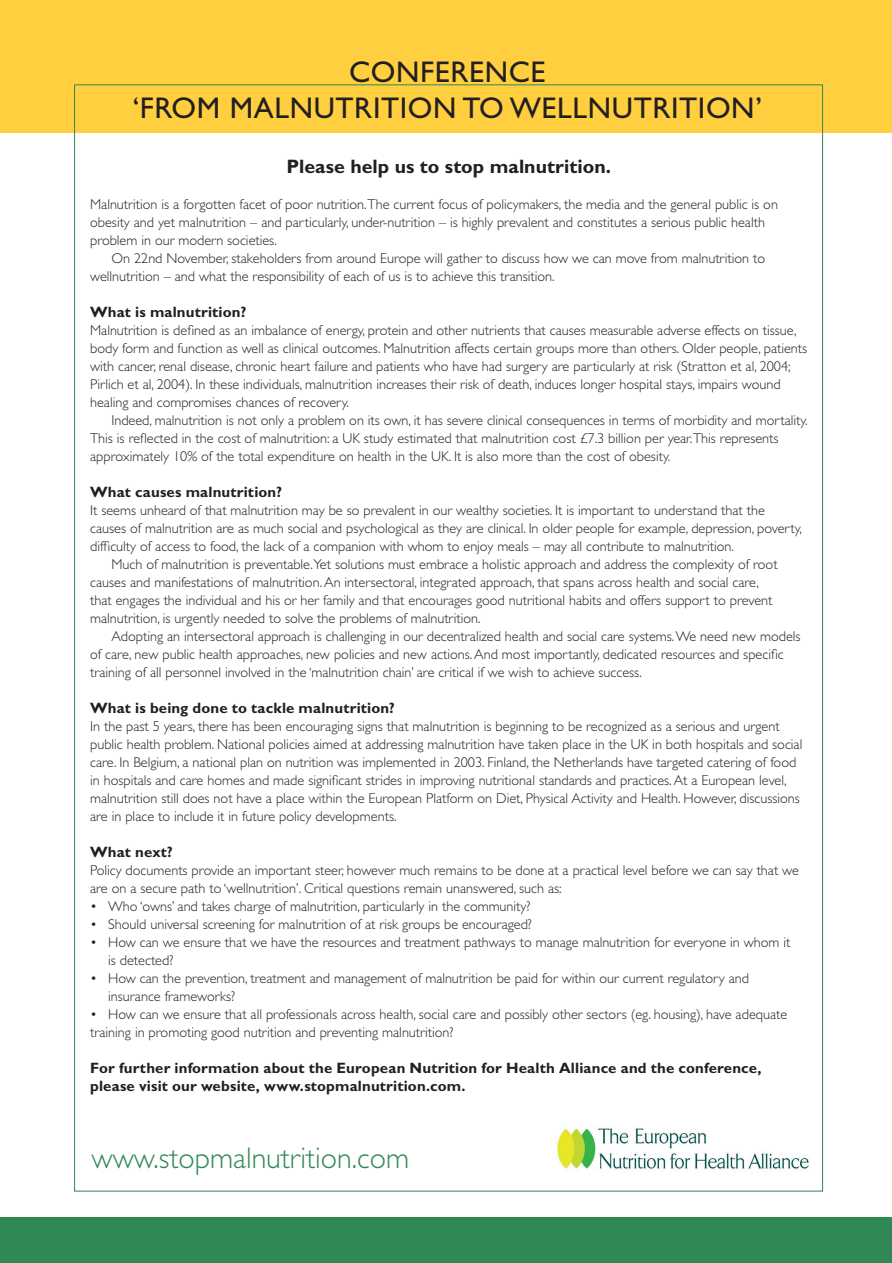
<style>
.page{position:relative;width:892px;height:1263px;background:#fff}
.page>*{position:absolute;margin:0;border:0;box-sizing:border-box;transform-origin:0 0}
.t1{font:30px/36px "Gill Sans Std";letter-spacing:.02em;color:#231f20;text-align:center}
.t2{font:300 30px "Gill Sans Std";color:#308954}
.t3{font:700 19.5px "Gill Sans Std";color:#231f20}
.t4{font:700 15px/18px "Gill Sans Std";letter-spacing:.01em;color:#231f20}
.t5{font:300 14.25px/18px "Gill Sans Std";color:#231f20}
</style>
<div class="page">
<div style="left:0;top:0;width:892px;height:132px;background:#ffcf3f"></div>
<div style="left:0;top:1217px;width:892px;height:46px;background:#308954"></div>
<img style="left:557px;top:1127px;width:252px;height:43px">
<h1 class="t1" style="left:133px;top:57px;width:631px">CONFERENCE<br>‘FROM MALNUTRITION TO WELLNUTRITION’</h1>
<h2 class="t3" style="left:287px;top:159px;width:326px">Please help us to stop malnutrition.</h2>
<p class="t5" style="left:90px;top:197px;width:689px">Malnutrition is a forgotten facet of poor nutrition.The current focus of policymakers, the media and the general public is on obesity and yet malnutrition – and particularly, under-nutrition – is highly prevalent and constitutes a serious public health problem in our modern societies.</p>
<p class="t5" style="left:90px;top:251px;width:676px;text-indent:21px">On 22nd November, stakeholders from around Europe will gather to discuss how we can move from malnutrition to wellnutrition – and what the responsibility of each of us is to achieve this transition.</p>
<p class="t4" style="left:90px;top:304px;width:158px">What is malnutrition?</p>
<p class="t5" style="left:90px;top:323px;width:719px">Malnutrition is defined as an imbalance of energy, protein and other nutrients that causes measurable adverse effects on tissue, body form and function as well as clinical outcomes. Malnutrition affects certain groups more than others. Older people, patients with cancer, renal disease, chronic heart failure and patients who have had surgery are particularly at risk (Stratton et al, 2004; Pirlich et al, 2004). In these individuals, malnutrition increases their risk of death, induces longer hospital stays, impairs wound healing and compromises chances of recovery.</p>
<p class="t5" style="left:90px;top:413px;width:719px;text-indent:21px">Indeed, malnutrition is not only a problem on its own, it has severe clinical consequences in terms of morbidity and mortality.<br>This is reflected in the cost of malnutrition: a UK study estimated that malnutrition cost £7.3 billion per year.This represents approximately 10% of the total expenditure on health in the UK. It is also more than the cost of obesity.</p>
<p class="t4" style="left:90px;top:484px;width:193px">What causes malnutrition?</p>
<p class="t5" style="left:90px;top:503px;width:676px">It seems unheard of that malnutrition may be so prevalent in our wealthy societies. It is important to understand that the</p>
<p class="t5" style="left:90px;top:521px;width:713px">causes of malnutrition are as much social and psychological as they are clinical. In older people for example, depression, poverty,</p>
<p class="t5" style="left:90px;top:539px;width:645px">difficulty of access to food, the lack of a companion with whom to enjoy meals – may all contribute to malnutrition.</p>
<p class="t5" style="left:111px;top:557px;width:668px">Much of malnutrition is preventable.Yet solutions must embrace a holistic approach and address the complexity of root</p>
<p class="t5" style="left:90px;top:575px;width:670px">causes and manifestations of malnutrition. An intersectoral, integrated approach, that spans across health and social care,</p>
<p class="t5" style="left:90px;top:593px;width:684px">that engages the individual and his or her family and that encourages good nutritional habits and offers support to prevent</p>
<p class="t5" style="left:90px;top:611px;width:392px">malnutrition, is urgently needed to solve the problems of malnutrition.</p>
<p class="t5" style="left:111px;top:629px;width:691px">Adopting an intersectoral approach is challenging in our decentralized health and social care systems. We need new models</p>
<p class="t5" style="left:90px;top:647px;width:695px">of care, new public health approaches, new policies and new actions. And most importantly, dedicated resources and specific</p>
<p class="t5" style="left:90px;top:665px;width:553px">training of all personnel involved in the ‘malnutrition chain’ are critical if we wish to achieve success.</p>
<p class="t4" style="left:90px;top:700px;width:306px">What is being done to tackle malnutrition?</p>
<p class="t5" style="left:90px;top:719px;width:714px">In the past 5 years, there has been encouraging signs that malnutrition is beginning to be recognized as a serious and urgent public health problem. National policies aimed at addressing malnutrition have taken place in the UK in both hospitals and social care. In Belgium, a national plan on nutrition was implemented in 2003. Finland, the Netherlands have targeted catering of food in hospitals and care homes and made significant strides in improving nutritional standards and practices. At a European level, malnutrition still does not have a place within the European Platform on Diet, Physical Activity and Health. However, discussions are in place to include it in future policy developments.</p>
<p class="t4" style="left:90px;top:844px;width:84px">What next?</p>
<p class="t5" style="left:90px;top:863px;width:710px">Policy documents provide an important steer, however much remains to be done at a practical level before we can say that we are on a secure path to ‘wellnutrition’. Critical questions remain unanswered, such as:</p>
<p class="t5" style="left:90px;top:899px;width:442px">• Who ‘owns’ and takes charge of malnutrition, particularly in the community?</p>
<p class="t5" style="left:90px;top:917px;width:443px">• Should universal screening for malnutrition of at risk groups be encouraged?</p>
<p class="t5" style="left:108px;top:935px;width:684px;text-indent:-18px">• How can we ensure that we have the resources and treatment pathways to manage malnutrition for everyone in whom it is detected?</p>
<p class="t5" style="left:108px;top:971px;width:642px;text-indent:-18px">• How can the prevention, treatment and management of malnutrition be paid for within our current regulatory and insurance frameworks?</p>
<p class="t5" style="left:90px;top:1007px;width:699px">• How can we ensure that all professionals across health, social care and possibly other sectors (eg. housing), have adequate training in promoting good nutrition and preventing malnutrition?</p>
<p class="t4" style="left:90px;top:1060px;width:673px">For further information about the European Nutrition for Health Alliance and the conference, please visit our website, www.stopmalnutrition.com.</p>
<h1 class="t2" style="left:92px;top:1147px;width:319px">www.stopmalnutrition.com</h1>
</div>
